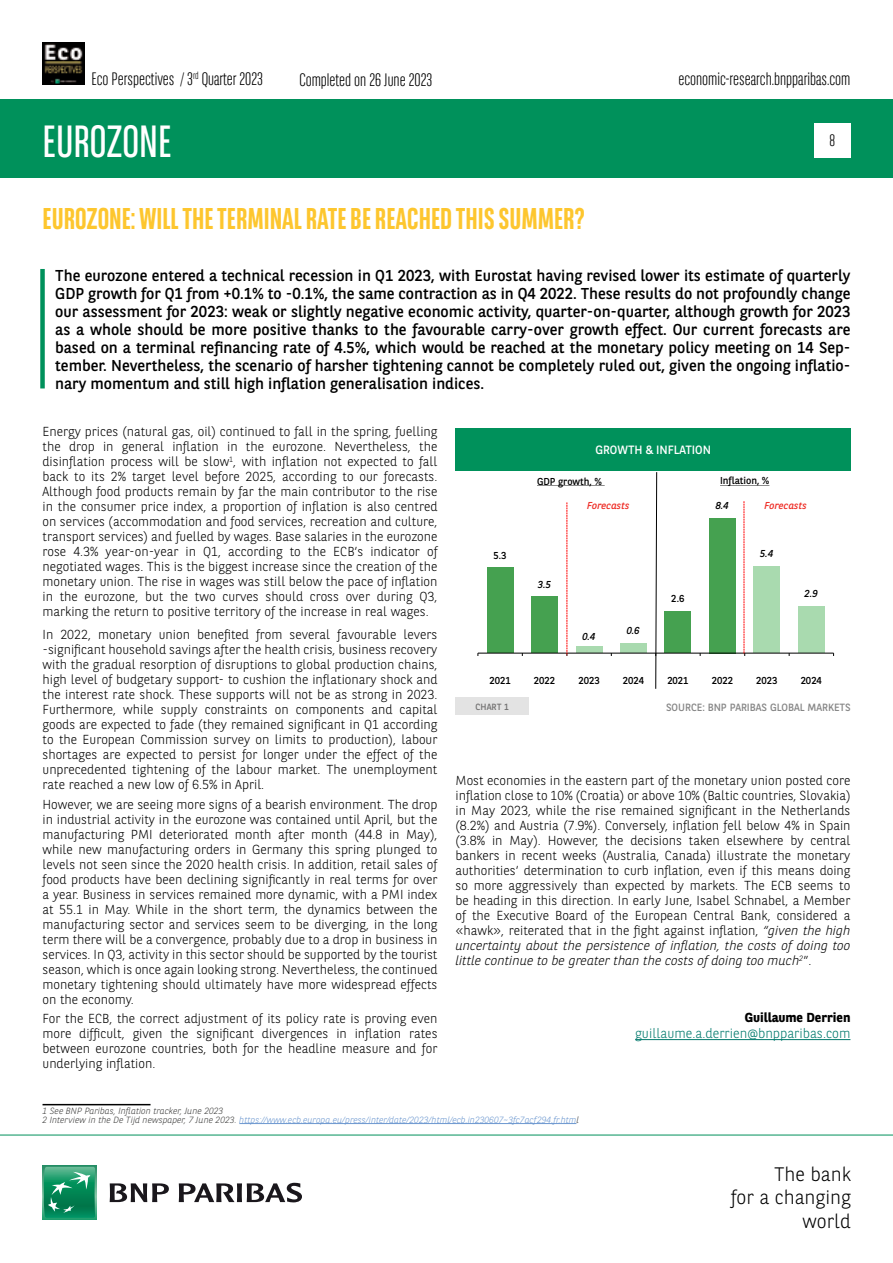
<style>
.page{position:relative;width:893px;height:1263px;background:#fff}
.page>*{position:absolute;margin:0;border:0;box-sizing:border-box;transform-origin:0 0}
.t1{font:45px "BNPP Sans Condensed";color:#fff}
.t2{font:700 30px "BNPP Sans Condensed";color:#fdc62e}
.t3{font:300 19.5px/23.4px "BNPP Sans";color:#000;text-align:right}
.t4{font:300 18px "BNPP Sans Condensed";color:#000}
.t5{font:300 16.5px "BNPP Sans Condensed";color:#000}
.t6{font:15.75px/18px "BNPP Sans";color:#000;text-align:justify}
.t7{font:300 13.5px "BNPP Sans";color:#00796c}
.t8{font:300 13.05px/15px "BNPP Sans";color:#000;text-align:justify}
.t9{font:700 13.05px "BNPP Sans";color:#000}
.t10{font:12px "BNPP Sans";color:#fff}
.t11{font:10.5px "BNPP Sans";color:#878787}
.t12{font:10.05px "BNPP Sans";letter-spacing:-.005em;color:#000}
.t13{font:italic 10.05px "BNPP Sans";color:#000}
.t14{font:italic 10.05px "BNPP Sans";color:#ee2d26}
.t15{font:italic 300 9px/9px "BNPP Sans";color:#6a96cf}
.t16{font:9px "BNPP Sans";color:#706f6f}
.s1{font-style:italic}
.s2{color:#3c3c3b}
</style>
<div class="page">
<img style="left:43px;top:43px;width:42px;height:42px">
<div style="left:1px;top:99px;width:892px;height:78px;background:#00915b"></div>
<svg style="left:43px;top:1166px;width:53px;height:53px"></svg>
<svg style="left:44px;top:1167px;width:51px;height:51px;background:#26996e"></svg>
<svg style="left:110px;top:1183px;width:59px;height:19px"></svg>
<svg style="left:179px;top:1183px;width:123px;height:19px"></svg>
<hr style="left:0;top:1135px;width:893px;height:1px;background:#00915b">
<div style="left:814px;top:123px;width:36px;height:34px;background:#fff"></div>
<div style="left:40px;top:269px;width:5px;height:119px;background:#00915b"></div>
<hr style="left:43px;top:1104px;width:108px;height:1px;background:#000">
<hr style="left:239px;top:1123px;width:337px;height:1px;background:#6a96cf">
<hr style="left:635px;top:1039px;width:215px;height:1px;background:#00796c">
<div style="left:455px;top:428px;width:396px;height:42px;background:#00915b"></div>
<div style="left:455px;top:697px;width:74px;height:18px;background:#e3e3e3"></div>
<div style="left:487px;top:568px;width:26px;height:85px;background:#45a150"></div>
<div style="left:531px;top:597px;width:27px;height:56px;background:#45a150"></div>
<div style="left:576px;top:647px;width:26px;height:6px;background:#a9daaf"></div>
<div style="left:620px;top:643px;width:27px;height:10px;background:#a9daaf"></div>
<div style="left:665px;top:611px;width:26px;height:42px;background:#45a150"></div>
<div style="left:709px;top:518px;width:27px;height:135px;background:#45a150"></div>
<div style="left:754px;top:566px;width:26px;height:87px;background:#a9daaf"></div>
<div style="left:798px;top:606px;width:26px;height:47px;background:#a9daaf"></div>
<hr style="left:478px;top:653px;width:356px;height:1px;background:#000">
<svg style="left:655px;top:472px;width:2px;height:217px"></svg>
<svg style="left:537px;top:485px;width:68px;height:1px"></svg>
<svg style="left:720px;top:485px;width:49px;height:1px"></svg>
<svg style="left:744px;top:501px;width:1px;height:155px"></svg>
<svg style="left:567px;top:502px;width:1px;height:154px"></svg>
<h3 class="t4" style="left:91px;top:67px;width:173px">Eco Perspectives / 3<sup>rd</sup> Quarter 2023</h3>
<h1 class="t1" style="left:43px;top:113px;width:131px">EUROZONE</h1>
<h3 class="t4" style="left:299px;top:68px;width:134px">Completed on 26 June 2023</h3>
<h2 class="t2" style="left:43px;top:201px;width:544px">EUROZONE: WILL THE TERMINAL RATE BE REACHED THIS SUMMER?</h2>
<h3 class="t4" style="left:678px;top:67px;width:174px">economic-research.bnpparibas.com</h3>
<p class="t5" style="left:829px;top:130px;width:7px">8</p>
<p class="t6" style="left:55px;top:266px;width:797px">The eurozone entered a technical recession in Q1 2023, with Eurostat having revised lower its estimate of quarterly GDP growth for Q1 from +0.1% to -0.1%, the same contraction as in Q4 2022. These results do not profoundly change our assessment for 2023: weak or slightly negative economic activity, quarter-on-quarter, although growth for 2023 as a whole should be more positive thanks to the favourable carry-over growth effect. Our current forecasts are based on a terminal refinancing rate of 4.5%, which would be reached at the monetary policy meeting on 14 Sep&shy;tember. Nevertheless, the scenario of harsher tightening cannot be completely ruled out, given the ongoing inflatio&shy;nary momentum and still high inflation generalisation indices.</p>
<p class="t8" style="left:43px;top:423px;width:396px">Energy prices (natural gas, oil) continued to fall in the spring, fuelling the drop in general inflation in the eurozone. Nevertheless, the disinflation process will be slow<sup>1</sup>, with inflation not expected to fall back to its 2% target level before 2025, according to our forecasts.<br>Although food products remain by far the main contributor to the rise in the consumer price index, a proportion of inflation is also centred on services (accommodation and food services, recreation and culture, transport services) and fuelled by wages. Base salaries in the eurozone rose 4.3% year-on-year in Q1, according to the ECB’s indicator of negotiated wages. This is the biggest increase since the creation of the monetary union. The rise in wages was still below the pace of inflation in the eurozone, but the two curves should cross over during Q3, marking the return to positive territory of the increase in real wages.</p>
<p class="t8" style="left:43px;top:627px;width:396px">In 2022, monetary union benefited from several favourable levers -significant household savings after the health crisis, business recovery with the gradual resorption of disruptions to global production chains, high level of budgetary support- to cushion the inflationary shock and the interest rate shock. These supports will not be as strong in 2023.<br>Furthermore, while supply constraints on components and capital goods are expected to fade (they remained significant in Q1 according to the European Commission survey on limits to production), labour shortages are expected to persist for longer under the effect of the unprecedented tightening of the labour market. The unemployment rate reached a new low of 6.5% in April.</p>
<p class="t8" style="left:43px;top:796px;width:396px">However, we are seeing more signs of a bearish environment. The drop in industrial activity in the eurozone was contained until April, but the manufacturing PMI deteriorated month after month (44.8 in May), while new manufacturing orders in Germany this spring plunged to levels not seen since the 2020 health crisis. In addition, retail sales of food products have been declining significantly in real terms for over a year. Business in services remained more dynamic, with a PMI index at 55.1 in May. While in the short term, the dynamics between the manufacturing sector and services seem to be diverging, in the long term there will be a convergence, probably due to a drop in business in services. In Q3, activity in this sector should be supported by the tourist season, which is once again looking strong. Nevertheless, the continued monetary tightening should ultimately have more widespread effects on the economy.</p>
<p class="t8" style="left:43px;top:1010px;width:396px">For the ECB, the correct adjustment of its policy rate is proving even more difficult, given the significant divergences in inflation rates between eurozone countries, both for the headline measure and for underlying inflation.</p>
<p class="t10" style="left:595px;top:442px;width:117px">GROWTH &amp; INFLATION</p>
<p class="t12" style="left:493px;top:548px;width:15px">5.3</p>
<p class="t12" style="left:537px;top:474px;width:67px">GDP growth, %</p>
<p class="t12" style="left:720px;top:474px;width:51px">Inflation, %</p>
<p class="t14" style="left:587px;top:498px;width:44px">Forecasts</p>
<p class="t14" style="left:764px;top:499px;width:44px">Forecasts</p>
<p class="t13" style="left:716px;top:498px;width:15px">8.4</p>
<p class="t13" style="left:538px;top:577px;width:15px">3.5</p>
<p class="t13" style="left:582px;top:630px;width:15px">0.4</p>
<p class="t13" style="left:627px;top:624px;width:15px">0.6</p>
<p class="t12" style="left:671px;top:592px;width:15px">2.6</p>
<p class="t13" style="left:760px;top:547px;width:15px">5.4</p>
<p class="t13" style="left:805px;top:587px;width:15px">2.9</p>
<p class="t12" style="left:489px;top:673px;width:23px">2021</p>
<p class="t12" style="left:534px;top:673px;width:23px">2022</p>
<p class="t12" style="left:578px;top:673px;width:23px">2023</p>
<p class="t12" style="left:623px;top:673px;width:23px">2024</p>
<p class="t12" style="left:667px;top:673px;width:23px">2021</p>
<p class="t12" style="left:712px;top:673px;width:23px">2022</p>
<p class="t12" style="left:756px;top:673px;width:23px">2023</p>
<p class="t12" style="left:801px;top:673px;width:23px">2024</p>
<p class="t16" style="left:476px;top:700px;width:35px">CHART 1</p>
<p class="t11" style="left:666px;top:700px;width:186px">SOURCE: BNP PARIBAS GLOBAL MARKETS</p>
<p class="t8" style="left:455px;top:772px;width:396px">Most economies in the eastern part of the monetary union posted core inflation close to 10% (Croatia) or above 10% (Baltic countries, Slovakia) in May 2023, while the rise remained significant in the Netherlands (8.2%) and Austria (7.9%). Conversely, inflation fell below 4% in Spain (3.8% in May). However, the decisions taken elsewhere by central bankers in recent weeks (Australia, Canada) illustrate the monetary authorities’ determination to curb inflation, even if this means doing so more aggressively than expected by markets. The ECB seems to be heading in this direction. In early June, Isabel Schnabel, a Member of the Executive Board of the European Central Bank, considered a «hawk», reiterated that in the fight against inflation, <span class="s1">“given the high uncertainty about the persistence of inflation, the costs of doing too little continue to be greater than the costs of doing too much</span><sup>2</sup>”.</p>
<p class="t9" style="left:745px;top:1008px;width:107px">Guillaume Derrien</p>
<p class="t7" style="left:635px;top:1024px;width:217px">guillaume.a.derrien@bnpparibas.com</p>
<p class="t15" style="left:43px;top:1105px;width:538px"><span class="s2">1 See BNP Paribas, Inflation tracker, June 2023<br>2 Interview in the De Tijd newspaper, 7 June 2023.</span> https://www.ecb.europa.eu/press/inter/date/2023/html/ecb.in230607~3fc7acf294.fr.htm<span class="s2">l</span></p>
<h3 class="t3" style="left:731px;top:1161px;width:122px">The bank<br>for a changing world</h3>
</div>
